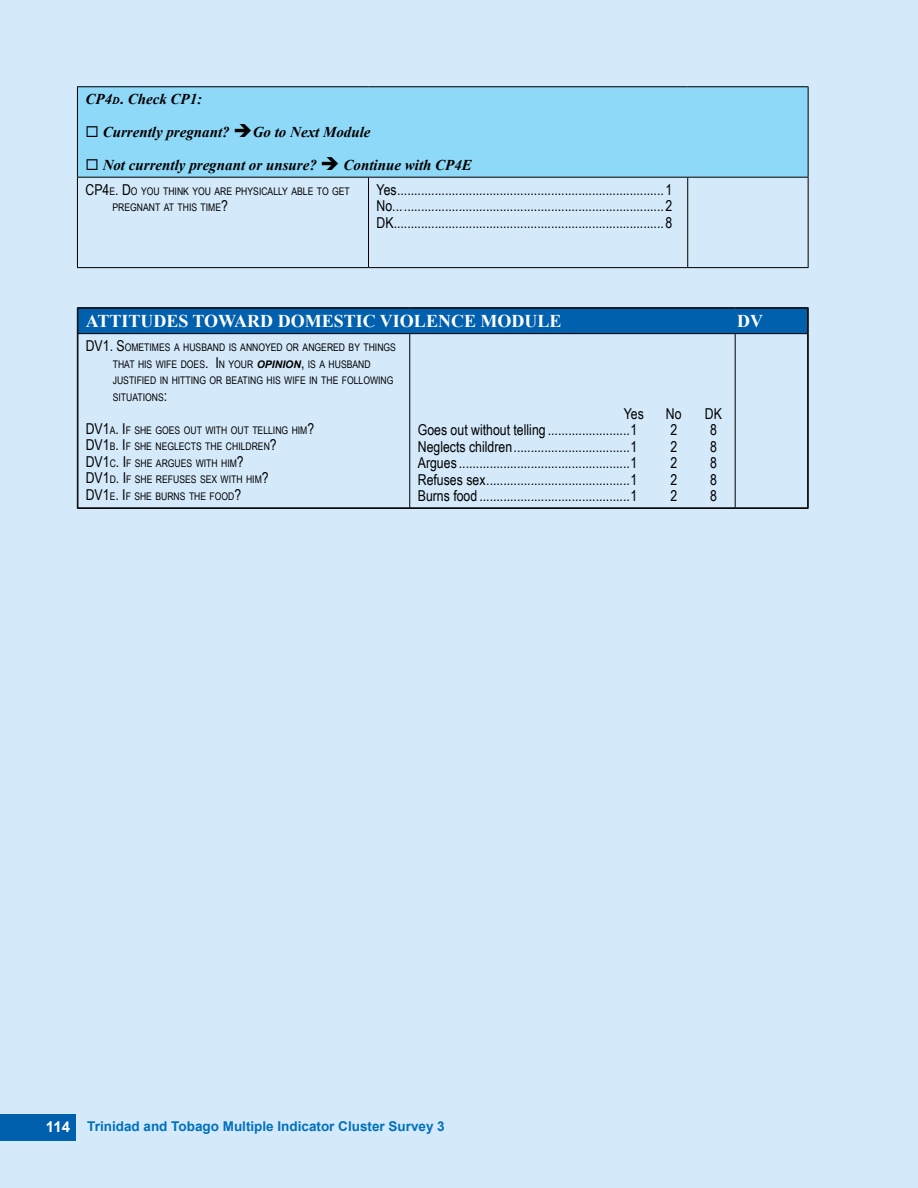
<style>
.page{position:relative;width:918px;height:1188px;background:#d4e9f9}
.page>*{position:absolute;margin:0;border:0;box-sizing:border-box;transform-origin:0 0}
.t1{font:700 18px "Times New Roman";color:#fff}
.t2{font:15px/16.5px "Arial Narrow";color:#000;text-align:justify}
.t3{font:italic 700 15px "Times New Roman";color:#000}
.t4{font:700 15px "Arial";color:#fff}
.t5{font:700 13.5px "Arial";color:#0071bc}
.t6{font:10.5px/16.5px "Arial Narrow";color:#000}
.s1{font-size:10.5px}
.s2{font-family:"Arial"}
.s3{font-size:15px}
.s4{font-family:"Arial";font-weight:700;font-style:italic}
</style>
<div class="page">
<div style="left:0;top:1114px;width:75px;height:26px;background:#0060ae"></div>
<div style="left:77px;top:87px;width:731px;height:90px;background:#8ed8f8"></div>
<hr style="left:77px;top:86px;width:292px;height:1px;background:#000">
<hr style="left:77px;top:87px;width:1px;height:90px;background:#000">
<hr style="left:369px;top:86px;width:319px;height:1px;background:#000">
<hr style="left:688px;top:86px;width:121px;height:1px;background:#000">
<hr style="left:808px;top:87px;width:1px;height:90px;background:#000">
<hr style="left:77px;top:177px;width:292px;height:1px;background:#000">
<hr style="left:77px;top:178px;width:1px;height:89px;background:#000">
<hr style="left:369px;top:177px;width:319px;height:1px;background:#000">
<hr style="left:368px;top:178px;width:1px;height:89px;background:#000">
<hr style="left:688px;top:177px;width:121px;height:1px;background:#000">
<hr style="left:687px;top:178px;width:1px;height:89px;background:#000">
<hr style="left:808px;top:178px;width:1px;height:89px;background:#000">
<hr style="left:77px;top:267px;width:292px;height:1px;background:#000">
<hr style="left:369px;top:267px;width:319px;height:1px;background:#000">
<hr style="left:688px;top:267px;width:121px;height:1px;background:#000">
<div style="left:78px;top:308px;width:730px;height:26px;background:#0060ae"></div>
<hr style="left:409px;top:334px;width:1px;height:174px;background:#000">
<hr style="left:735px;top:334px;width:1px;height:174px;background:#000">
<hr style="left:77px;top:307px;width:333px;height:1px;background:#000">
<hr style="left:78px;top:308px;width:332px;height:1px;background:#000">
<hr style="left:410px;top:307px;width:325px;height:1px;background:#000">
<hr style="left:410px;top:308px;width:325px;height:1px;background:#000">
<hr style="left:735px;top:307px;width:73px;height:1px;background:#000">
<hr style="left:735px;top:308px;width:73px;height:1px;background:#000">
<svg style="left:807px;top:308px;width:2px;height:26px"></svg>
<hr style="left:78px;top:333px;width:332px;height:1px;background:#000">
<hr style="left:410px;top:333px;width:325px;height:1px;background:#000">
<hr style="left:735px;top:333px;width:73px;height:1px;background:#000">
<svg style="left:77px;top:308px;width:2px;height:26px"></svg>
<hr style="left:77px;top:334px;width:1px;height:174px;background:#000">
<hr style="left:78px;top:334px;width:1px;height:174px;background:#000">
<hr style="left:77px;top:508px;width:333px;height:1px;background:#000">
<hr style="left:410px;top:508px;width:325px;height:1px;background:#000">
<hr style="left:735px;top:508px;width:73px;height:1px;background:#000">
<hr style="left:807px;top:334px;width:1px;height:174px;background:#000">
<hr style="left:808px;top:334px;width:1px;height:174px;background:#000">
<p class="t3" style="left:86px;top:89px;width:118px">CP4<span class="s1">d</span><span class="s2">.</span> Check CP1:</p>
<p class="t3" style="left:86px;top:122px;width:287px">◻ Currently pregnant? ➔Go to Next Module</p>
<p class="t3" style="left:86px;top:155px;width:388px">◻ Not currently pregnant or unsure? ➔ Continue with CP4E</p>
<p class="t6" style="left:113px;top:183px;width:239px;text-indent:-27px"><span class="s3">CP4</span>E<span class="s3">. D</span>O YOU THINK YOU ARE PHYSICALLY ABLE TO GET<br>PREGNANT AT THIS TIME<span class="s3">?</span></p>
<p class="t2" style="left:377px;top:181px;width:297px">YES..............................................................................1<br>NO...............................................................................2<br>DK...............................................................................8</p>
<p class="t1" style="left:86px;top:308px;width:10px">ATTITUDESTOWARDDOMESTICVIOLENCEMODULEDV</p>
<p class="t6" style="left:113px;top:339px;width:285px;text-indent:-27px"><span class="s3">DV1. S</span>OMETIMES A HUSBAND IS ANNOYED OR ANGERED BY THINGS THAT HIS WIFE DOES<span class="s3">. I</span> N YOUR <span class="s4">OPINION</span><span class="s3">,</span> IS A HUSBAND JUSTIFIED IN HITTING OR BEATING HIS WIFE IN THE FOLLOWING SITUATIONS<span class="s3">:</span></p>
<p class="t6" style="left:86px;top:421px;width:230px"><span class="s3">DV1</span>A<span class="s3">. I</span> F SHE GOES OUT WITH OUT TELLING HIM<span class="s3">?<br>DV1</span>B<span class="s3">. I</span> F SHE NEGLECTS THE CHILDREN<span class="s3">?<br>DV1</span>C<span class="s3">. I</span> F SHE ARGUES WITH HIM<span class="s3">?<br>DV1</span>D<span class="s3">. I</span> F SHE REFUSES SEX WITH HIM<span class="s3">?<br>DV1</span>E<span class="s3">. I</span> F SHE BURNS THE FOOD<span class="s3">?</span></p>
<p class="t2" style="left:624px;top:405px;width:22px">YES</p>
<p class="t2" style="left:666px;top:405px;width:17px">NO</p>
<p class="t2" style="left:705px;top:405px;width:19px">DK</p>
<p class="t2" style="left:418px;top:421px;width:221px">GOES OUT WITHOUT TELLING ........................1</p>
<p class="t2" style="left:670px;top:421px;width:8px">2</p>
<p class="t2" style="left:710px;top:421px;width:8px">8</p>
<p class="t2" style="left:418px;top:438px;width:221px">NEGLECTS CHILDREN..................................1</p>
<p class="t2" style="left:670px;top:438px;width:8px">2</p>
<p class="t2" style="left:710px;top:438px;width:8px">8</p>
<p class="t2" style="left:418px;top:454px;width:221px">ARGUES ..................................................1</p>
<p class="t2" style="left:670px;top:454px;width:8px">2</p>
<p class="t2" style="left:710px;top:454px;width:8px">8</p>
<p class="t2" style="left:418px;top:471px;width:221px">REFUSES SEX..........................................1</p>
<p class="t2" style="left:670px;top:471px;width:8px">2</p>
<p class="t2" style="left:710px;top:471px;width:8px">8</p>
<p class="t2" style="left:418px;top:487px;width:221px">BURNS FOOD ............................................1</p>
<p class="t2" style="left:670px;top:487px;width:8px">2</p>
<p class="t2" style="left:710px;top:487px;width:8px">8</p>
<p class="t4" style="left:46px;top:1117px;width:9px">114</p>
<p class="t5" style="left:87px;top:1117px;width:359px">Trinidad and Tobago Multiple Indicator Cluster Survey 3</p>
</div>
